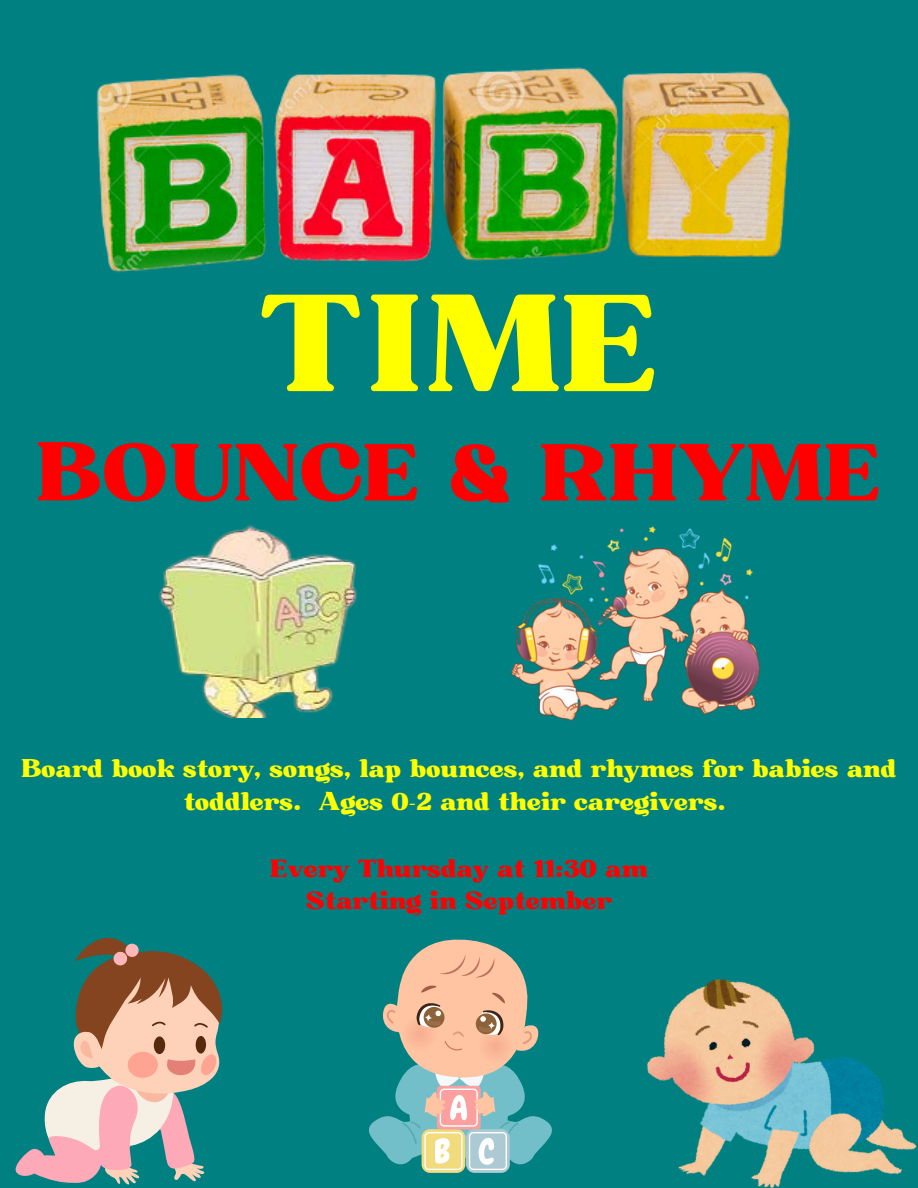
<style>
.page{position:relative;width:918px;height:1188px;background:#008080}
.page>*{position:absolute;margin:0;border:0;box-sizing:border-box;transform-origin:0 0}
.t1{font:133.2px "Bugaki";color:#ff0}
.t2{font:78px "Bugaki";color:#f00}
.t3{font:24px/32.7px "Bugaki";color:#ff0;text-align:center}
.t4{font:24px "Bugaki";color:#f00}
</style>
<div class="page">
<div style="left:422px;top:1129px;width:43px;height:44px;background:#f2db7c;border-radius:9px"></div>
<div style="left:466px;top:1129px;width:44px;height:44px;background:#abcad3;border-radius:9px"></div>
<svg style="left:369px;top:939px;width:183px;height:232px"></svg>
<img style="left:648px;top:979px;width:269px;height:208px">
<svg style="left:15px;top:937px;width:208px;height:248px"></svg>
<img style="left:96px;top:67px;width:695px;height:206px">
<img style="left:158px;top:524px;width:200px;height:193px">
<img style="left:511px;top:526px;width:249px;height:195px">
<p class="t1" style="left:258px;top:261px;width:403px">TIME</p>
<p class="t2" style="left:36px;top:424px;width:847px">BOUNCE &amp; RHYME</p>
<p class="t3" style="left:22px;top:753px;width:876px">Board book story, songs, lap bounces, and rhymes for babies and toddlers. Ages 0-2 and their caregivers.</p>
<p class="t4" style="left:270px;top:853px;width:379px">Every Thursday at 11:30 am</p>
<p class="t4" style="left:306px;top:886px;width:308px">Starting in September</p>
</div>
